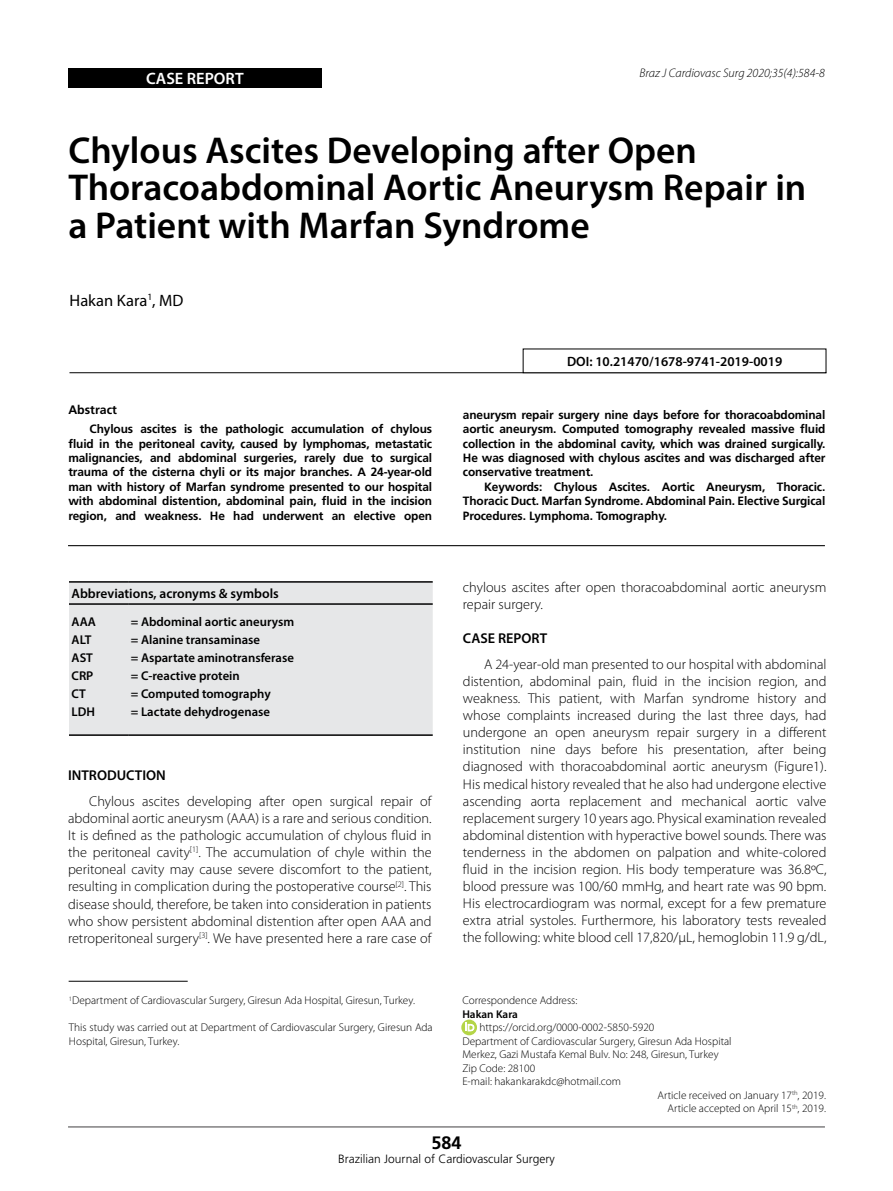
<style>
.page{position:relative;width:893px;height:1191px;background:#fff}
.page>*{position:absolute;margin:0;border:0;box-sizing:border-box;transform-origin:0 0}
.t1{font:600 37.5px/37.5px "Myriad Pro";color:#000}
.t2{font:700 18px "Frutiger";color:#000}
.t3{font:16.5px "Myriad Pro";color:#000}
.t4{font:600 16.5px "Myriad Pro";color:#fff}
.t5{font:300 14.25px/17.1px "Myriad Pro";color:#000;text-align:justify}
.t6{font:600 14.25px "Myriad Pro";color:#000}
.t7{font:600 13.5px "Myriad Pro";color:#000}
.t8{font:600 12.75px/18px "Myriad Pro";color:#000}
.t9{font:italic 300 12.45px "Myriad Pro";color:#000}
.t10{font:700 12.3px "Frutiger";color:#000}
.t11{font:700 12px/14.4px "Frutiger";letter-spacing:-.01em;color:#000;text-align:justify}
.t12{font:300 12px "Frutiger";color:#000}
.t13{font:300 11.25px/13.5px "Myriad Pro";color:#000}
.t14{font:600 11.25px "Myriad Pro";color:#000}
</style>
<div class="page">
<hr style="left:68px;top:1126px;width:757px;height:1px;background:#414042">
<div style="left:68px;top:68px;width:254px;height:20px;background:#000"></div>
<hr style="left:68px;top:545px;width:757px;height:1px;background:#000">
<hr style="left:69px;top:372px;width:757px;height:1px;background:#000">
<div style="left:523px;top:348px;width:303px;height:25px;border:1px solid #000"></div>
<hr style="left:69px;top:981px;width:119px;height:1px;background:#000">
<svg style="left:461px;top:1019px;width:16px;height:16px"></svg>
<svg style="left:466px;top:1022px;width:8px;height:9px"></svg>
<div style="left:69px;top:582px;width:364px;height:152px;background:#e6e7e8"></div>
<hr style="left:69px;top:581px;width:59px;height:1px;background:#000">
<hr style="left:128px;top:581px;width:305px;height:1px;background:#000">
<hr style="left:69px;top:603px;width:59px;height:2px;background:#000">
<hr style="left:128px;top:603px;width:305px;height:2px;background:#000">
<hr style="left:69px;top:734px;width:59px;height:2px;background:#000">
<hr style="left:128px;top:734px;width:305px;height:2px;background:#000">
<p class="t4" style="left:146px;top:68px;width:99px">CASE REPORT</p>
<p class="t9" style="left:640px;top:67px;width:187px">Braz J Cardiovasc Surg 2020;35(4):584-8</p>
<h1 class="t1" style="left:68px;top:130px;width:739px">Chylous Ascites Developing after Open<br>Thoracoabdominal Aortic Aneurysm Repair in a Patient with Marfan Syndrome</h1>
<p class="t3" style="left:70px;top:290px;width:115px">Hakan Kara<sup>1</sup>, MD</p>
<p class="t10" style="left:68px;top:403px;width:50px">Abstract</p>
<p class="t11" style="left:68px;top:422px;width:365px;text-indent:21px">Chylous ascites is the pathologic accumulation of chylous fluid in the peritoneal cavity, caused by lymphomas, metastatic malignancies, and abdominal surgeries, rarely due to surgical trauma of the cisterna chyli or its major branches. A 24-year-old man with history of Marfan syndrome presented to our hospital with abdominal distention, abdominal pain, fluid in the incision region, and weakness. He had underwent an elective open</p>
<p class="t7" style="left:72px;top:585px;width:209px">Abbreviations, acronyms &amp; symbols</p>
<p class="t8" style="left:72px;top:613px;width:26px">AAA<br>ALT<br>AST<br>CRP<br>CT<br>LDH</p>
<p class="t8" style="left:131px;top:613px;width:165px">= Abdominal aortic aneurysm = Alanine transaminase<br>= Aspartate aminotransferase = C-reactive protein<br>= Computed tomography<br>= Lactate dehydrogenase</p>
<p class="t6" style="left:68px;top:766px;width:99px">INTRODUCTION</p>
<p class="t5" style="left:68px;top:793px;width:365px;text-indent:21px">Chylous ascites developing after open surgical repair of abdominal aortic aneurysm (AAA) is a rare and serious condition.<br>It is defined as the pathologic accumulation of chylous fluid in the peritoneal cavity<sup>[1]</sup>. The accumulation of chyle within the peritoneal cavity may cause severe discomfort to the patient, resulting in complication during the postoperative course<sup>[2]</sup>. This disease should, therefore, be taken into consideration in patients who show persistent abdominal distention after open AAA and retroperitoneal surgery<sup>[3]</sup>. We have presented here a rare case of</p>
<p class="t13" style="left:69px;top:994px;width:347px"><sup>1</sup>Department of Cardiovascular Surgery, Giresun Ada Hospital, Giresun, Turkey.</p>
<p class="t13" style="left:69px;top:1021px;width:365px">This study was carried out at Department of Cardiovascular Surgery, Giresun Ada<br>Hospital, Giresun, Turkey.</p>
<p class="t7" style="left:567px;top:352px;width:217px">DOI: 10.21470/1678-9741-2019-0019</p>
<p class="t11" style="left:463px;top:407px;width:364px">aneurysm repair surgery nine days before for thoracoabdominal aortic aneurysm. Computed tomography revealed massive fluid collection in the abdominal cavity, which was drained surgically.<br>He was diagnosed with chylous ascites and was discharged after conservative treatment.</p>
<p class="t11" style="left:463px;top:479px;width:364px;text-indent:21px">Keywords: Chylous Ascites. Aortic Aneurysm, Thoracic.<br>Thoracic Duct. Marfan Syndrome. Abdominal Pain. Elective Surgical Procedures. Lymphoma. Tomography.</p>
<p class="t5" style="left:463px;top:579px;width:365px">chylous ascites after open thoracoabdominal aortic aneurysm repair surgery.</p>
<p class="t6" style="left:463px;top:629px;width:86px">CASE REPORT</p>
<p class="t5" style="left:463px;top:655px;width:365px;text-indent:21px">A 24-year-old man presented to our hospital with abdominal distention, abdominal pain, fluid in the incision region, and weakness. This patient, with Marfan syndrome history and whose complaints increased during the last three days, had undergone an open aneurysm repair surgery in a different institution nine days before his presentation, after being diagnosed with thoracoabdominal aortic aneurysm (Figure1).<br>His medical history revealed that he also had undergone elective ascending aorta replacement and mechanical aortic valve replacement surgery 10 years ago. Physical examination revealed abdominal distention with hyperactive bowel sounds. There was tenderness in the abdomen on palpation and white-colored fluid in the incision region. His body temperature was 36.8ºC, blood pressure was 100/60 mmHg, and heart rate was 90 bpm.<br>His electrocardiogram was normal, except for a few premature extra atrial systoles. Furthermore, his laboratory tests revealed the following: white blood cell 17,820/µL, hemoglobin 11.9 g/dL,</p>
<p class="t13" style="left:462px;top:994px;width:117px">Correspondence Address:</p>
<p class="t14" style="left:462px;top:1006px;width:57px">Hakan Kara</p>
<p class="t13" style="left:479px;top:1021px;width:176px">https://orcid.org/0000-0002-5850-5920</p>
<p class="t13" style="left:462px;top:1034px;width:271px">Department of Cardiovascular Surgery, Giresun Ada Hospital</p>
<p class="t13" style="left:462px;top:1048px;width:258px">Merkez, Gazi Mustafa Kemal Bulv. No: 248, Giresun, Turkey</p>
<p class="t13" style="left:462px;top:1061px;width:74px">Zip Code: 28100</p>
<p class="t13" style="left:462px;top:1075px;width:160px">E-mail: hakankarakdc@hotmail.com</p>
<p class="t13" style="left:658px;top:1088px;width:170px">Article received on January 17<sup>th</sup>, 2019.</p>
<p class="t13" style="left:668px;top:1102px;width:160px">Article accepted on April 15<sup>th</sup>, 2019.</p>
<p class="t2" style="left:431px;top:1132px;width:32px">584</p>
<p class="t12" style="left:338px;top:1152px;width:218px">Brazilian Journal of Cardiovascular Surgery</p>
</div>
